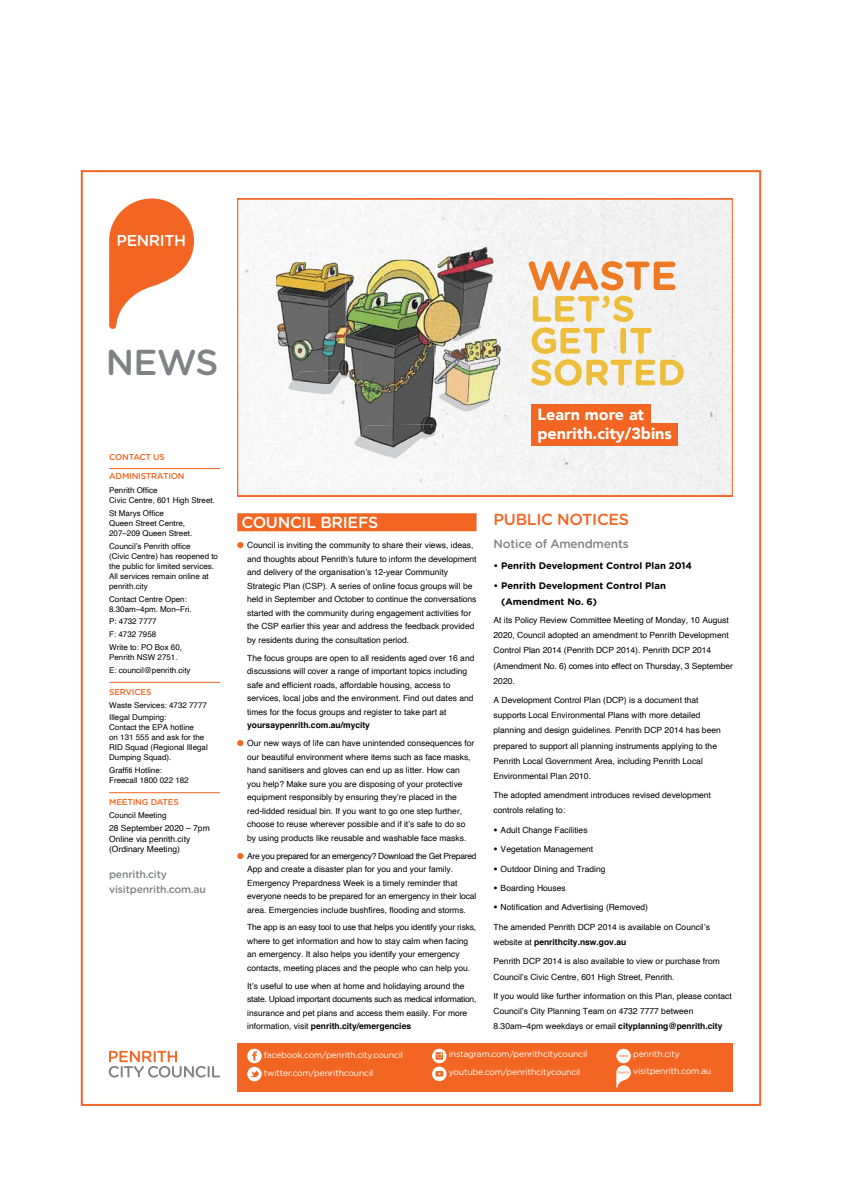
<style>
.page{position:relative;width:842px;height:1191px;background:#fff}
.page>*{position:absolute;margin:0;border:0;box-sizing:border-box;transform-origin:0 0}
.t1{font:500 36px "Gotham Rounded";color:#808285}
.t2{font:900 16.1px/19.1px "Avenir";color:#fff}
.t3{font:500 16px "Gotham Rounded";letter-spacing:-.02em;color:#fff}
.t4{font:500 16px "Gotham Rounded";letter-spacing:-.02em;color:#f26522}
.t5{font:500 15.7px "Gotham Rounded";letter-spacing:-.025em;color:#fff}
.t6{font:500 12px "Gotham Rounded";letter-spacing:-.02em;color:#808285}
.t7{font:500 10.5px/15.3px "Gotham Rounded";letter-spacing:-.02em;color:#808285}
.t8{font:700 9.5px/16.2px "Gotham Rounded";color:#000}
.t9{font:8.6px "Gotham Rounded";letter-spacing:-.02em;color:#fff}
.t10{font:8.5px/13.5px "Helvetica";color:#000}
.t11{font:500 8.5px "Gotham Rounded";letter-spacing:-.02em;color:#f26522}
.t12{font:700 8.5px "Helvetica";color:#000}
.t13{font:8px/10px "Helvetica";color:#000}
.s1{color:#f26522}
.s2{font-weight:700}
.s3{font-weight:900}
</style>
<div class="page">
<hr style="left:109px;top:468px;width:111px;height:1px;background:#f26522">
<hr style="left:109px;top:682px;width:111px;height:1px;background:#f26522">
<hr style="left:109px;top:792px;width:111px;height:1px;background:#f26522">
<svg style="left:109px;top:198px;width:85px;height:131px"></svg>
<svg style="left:109px;top:1050px;width:111px;height:27px"></svg>
<div style="left:237px;top:513px;width:240px;height:18px;background:#f26522"></div>
<div style="left:237px;top:1043px;width:496px;height:48px;background:#f26522"></div>
<svg style="left:247px;top:1048px;width:15px;height:15px"></svg>
<svg style="left:252px;top:1051px;width:5px;height:9px"></svg>
<svg style="left:247px;top:1066px;width:15px;height:15px"></svg>
<svg style="left:250px;top:1071px;width:10px;height:6px"></svg>
<svg style="left:432px;top:1048px;width:14px;height:15px"></svg>
<svg style="left:435px;top:1052px;width:8px;height:7px"></svg>
<svg style="left:432px;top:1066px;width:14px;height:15px"></svg>
<svg style="left:435px;top:1071px;width:8px;height:5px"></svg>
<div style="left:616px;top:1048px;width:15px;height:15px;background:#fff;border-radius:50%"></div>
<svg style="left:619px;top:1055px;width:10px;height:2px"></svg>
<svg style="left:616px;top:1065px;width:15px;height:22px"></svg>
<svg style="left:239px;top:200px;width:492px;height:294px"></svg>
<div style="left:531px;top:403px;width:120px;height:23px;background:#f26522"></div>
<div style="left:531px;top:423px;width:147px;height:23px;background:#f26522"></div>
<div style="left:237px;top:198px;width:496px;height:298px;border:1px solid #f26522"></div>
<h3 class="t5" style="left:117px;top:231px;width:71px">PENRITH</h3>
<p class="t1" style="left:106px;top:340px;width:114px">NEWS</p>
<p class="t11" style="left:109px;top:451px;width:57px">CONTACT US</p>
<p class="t11" style="left:109px;top:470px;width:77px">ADMINISTRATION</p>
<p class="t13" style="left:109px;top:485px;width:50px">Penrith Office</p>
<p class="t13" style="left:109px;top:494px;width:107px;line-height:12.8px">Civic Centre, 601 High Street.<br>St Marys Office</p>
<p class="t13" style="left:109px;top:518px;width:85px">Queen Street Centre,<br>207–209 Queen Street.</p>
<p class="t13" style="left:109px;top:541px;width:110px">Council’s Penrith office<br>(Civic Centre) has reopened to the public for limited services.<br>All services remain online at penrith.city</p>
<p class="t13" style="left:109px;top:594px;width:84px">Contact Centre Open:<br>8.30am–4pm. Mon–Fri.</p>
<p class="t13" style="left:109px;top:617px;width:49px">P: 4732 7777</p>
<p class="t13" style="left:109px;top:628px;width:74px;line-height:12.8px">F: 4732 7958<br>Write to: PO Box 60,</p>
<p class="t13" style="left:109px;top:652px;width:70px">Penrith NSW 2751.</p>
<p class="t13" style="left:109px;top:665px;width:83px">E: council@penrith.city</p>
<p class="t11" style="left:109px;top:686px;width:44px">SERVICES</p>
<p class="t13" style="left:109px;top:698px;width:99px;line-height:12.8px">Waste Services: 4732 7777<br>Illegal Dumping:</p>
<p class="t13" style="left:109px;top:723px;width:97px">Contact the EPA hotline on 131 555 and ask for the</p>
<p class="t13" style="left:109px;top:743px;width:100px">RID Squad (Regional Illegal<br>Dumping Squad).</p>
<p class="t13" style="left:109px;top:765px;width:54px">Graffiti Hotline:</p>
<p class="t13" style="left:109px;top:775px;width:81px">Freecall 1800 022 182</p>
<p class="t11" style="left:109px;top:797px;width:71px">MEETING DATES</p>
<p class="t13" style="left:109px;top:810px;width:59px">Council Meeting</p>
<p class="t10" style="left:109px;top:823px;width:102px;line-height:10.5px">28 September 2020 – 7pm<br>Online via penrith.city (Ordinary Meeting)</p>
<p class="t7" style="left:109px;top:866px;width:98px">penrith.city visitpenrith.com.au</p>
<h2 class="t2" style="left:537px;top:404px;width:136px">Learn more at penrith.city/3bins</h2>
<h2 class="t3" style="left:242px;top:512px;width:138px">COUNCIL BRIEFS</h2>
<p class="t10" style="left:247px;top:539px;width:231px;text-indent:-10px"><span class="s1">●</span> Council is inviting the community to share their views, ideas, and thoughts about Penrith’s future to inform the development and delivery of the organisation’s 12-year Community Strategic Plan (CSP). A series of online focus groups will be held in September and October to continue the conversations started with the community during engagement activities for the CSP earlier this year and address the feedback provided by residents during the consultation period.</p>
<p class="t10" style="left:247px;top:651px;width:229px">The focus groups are open to all residents aged over 16 and discussions will cover a range of important topics including safe and efficient roads, affordable housing, access to services, local jobs and the environment. Find out dates and times for the focus groups and register to take part at</p>
<h6 class="t12" style="left:247px;top:718px;width:124px">yoursaypenrith.com.au/mycity</h6>
<p class="t10" style="left:247px;top:736px;width:229px;text-indent:-10px"><span class="s1">●</span> Our new ways of life can have unintended consequences for our beautiful environment where items such as face masks, hand sanitisers and gloves can end up as litter. How can you help? Make sure you are disposing of your protective equipment responsibly by ensuring they’re placed in the red-lidded residual bin. If you want to go one step further, choose to reuse wherever possible and if it’s safe to do so by using products like reusable and washable face masks.</p>
<p class="t10" style="left:247px;top:849px;width:231px;text-indent:-10px"><span class="s1">●</span> Are you prepared for an emergency? Download the Get Prepared App and create a disaster plan for you and your family.<br>Emergency Prepardness Week is a timely reminder that everyone needs to be prepared for an emergency in their local area. Emergencies include bushfires, flooding and storms.</p>
<p class="t10" style="left:247px;top:921px;width:231px">The app is an easy tool to use that helps you identify your risks, where to get information and how to stay calm when facing an emergency. It also helps you identify your emergency contacts, meeting places and the people who can help you.</p>
<p class="t10" style="left:247px;top:979px;width:231px">It’s useful to use when at home and holidaying around the state. Upload important documents such as medical information, insurance and pet plans and access them easily. For more information, visit <span class="s2">penrith.city/emergencies</span></p>
<p class="t4" style="left:494px;top:509px;width:137px">PUBLIC NOTICES</p>
<h4 class="t6" style="left:494px;top:536px;width:137px">Notice of Amendments</h4>
<p class="t8" style="left:494px;top:557px;width:200px">• Penrith Development Control Plan 2014</p>
<p class="t8" style="left:501px;top:577px;width:166px;text-indent:-8px">• Penrith Development Control Plan (Amendment No. 6)</p>
<p class="t10" style="left:494px;top:613px;width:241px;line-height:15.1px">At its Policy Review Committee Meeting of Monday, 10 August 2020, Council adopted an amendment to Penrith Development Control Plan 2014 (Penrith DCP 2014). Penrith DCP 2014 (Amendment No. 6) comes into effect on Thursday, 3 September 2020.</p>
<p class="t10" style="left:494px;top:693px;width:229px;line-height:15.1px">A Development Control Plan (DCP) is a document that supports Local Environmental Plans with more detailed planning and design guidelines. Penrith DCP 2014 has been prepared to support all planning instruments applying to the Penrith Local Government Area, including Penrith Local Environmental Plan 2010.</p>
<p class="t10" style="left:494px;top:788px;width:219px;line-height:15.1px">The adopted amendment introduces revised development controls relating to:</p>
<p class="t10" style="left:494px;top:823px;width:96px"><span class="s3">•</span> Adult Change Facilities</p>
<p class="t10" style="left:494px;top:842px;width:101px"><span class="s3">•</span> Vegetation Management</p>
<p class="t10" style="left:494px;top:862px;width:113px"><span class="s3">•</span> Outdoor Dining and Trading</p>
<p class="t10" style="left:494px;top:881px;width:74px"><span class="s3">•</span> Boarding Houses</p>
<p class="t10" style="left:494px;top:901px;width:156px"><span class="s3">•</span> Notification and Advertising (Removed)</p>
<p class="t10" style="left:494px;top:919px;width:218px;line-height:15.1px">The amended Penrith DCP 2014 is available on Council’s website at <span class="s2">penrithcity.nsw.gov.au</span></p>
<p class="t10" style="left:494px;top:954px;width:228px;line-height:15.1px">Penrith DCP 2014 is also available to view or purchase from<br>Council’s Civic Centre, 601 High Street, Penrith.</p>
<p class="t10" style="left:494px;top:988px;width:240px;line-height:15.1px">If you would like further information on this Plan, please contact<br>Council’s City Planning Team on 4732 7777 between<br>8.30am–4pm weekdays or email <span class="s2">cityplanning@penrith.city</span></p>
<p class="t9" style="left:264px;top:1050px;width:141px">facebook.com/penrith.city.council</p>
<p class="t9" style="left:449px;top:1049px;width:140px">instagram.com/penrithcitycouncil</p>
<p class="t9" style="left:633px;top:1048px;width:48px">penrith.city</p>
<p class="t9" style="left:264px;top:1067px;width:111px">twitter.com/penrithcouncil</p>
<p class="t9" style="left:449px;top:1066px;width:133px">youtube.com/penrithcitycouncil</p>
<p class="t9" style="left:633px;top:1066px;width:80px">visitpenrith.com.au</p>
</div>
